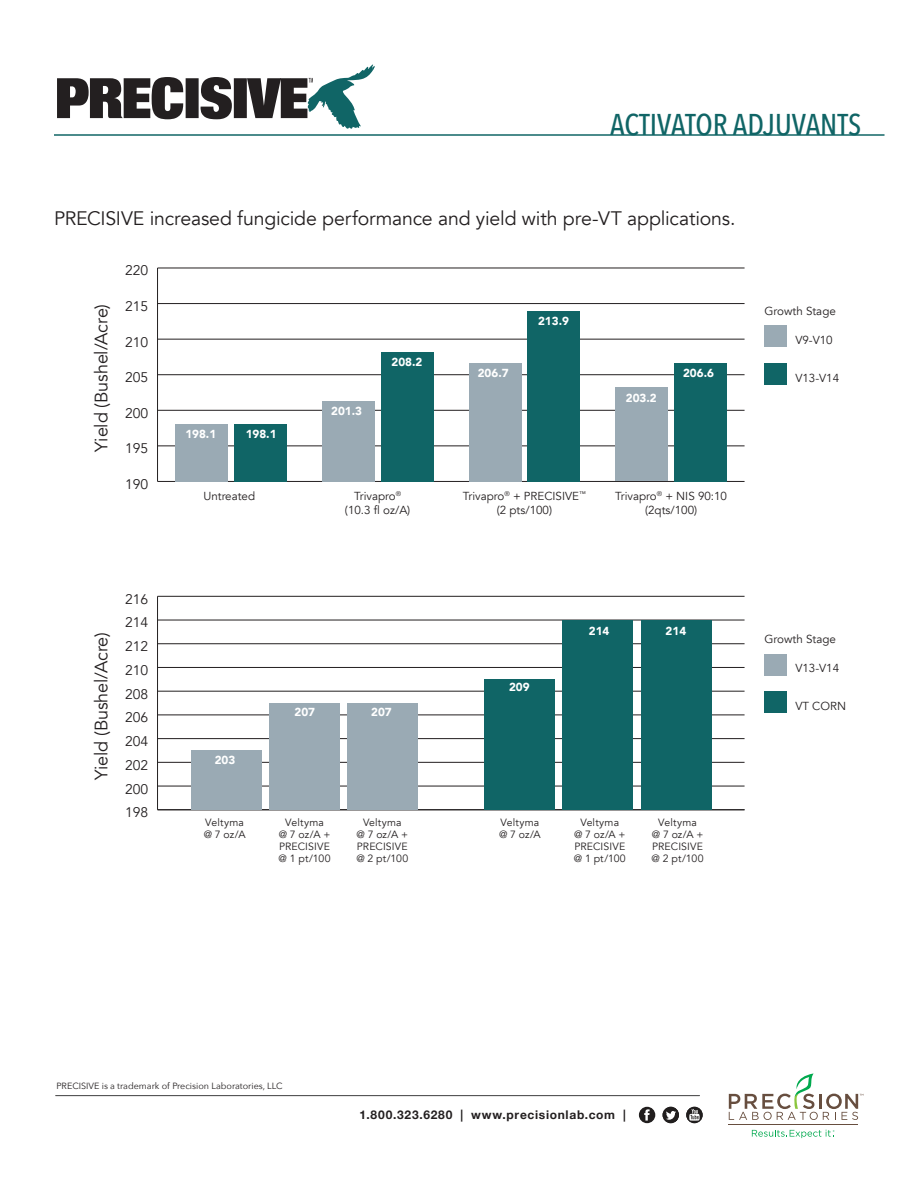
<style>
.page{position:relative;width:918px;height:1188px;background:#fff}
.page>*{position:absolute;margin:0;border:0;box-sizing:border-box;transform-origin:0 0}
.t1{font:500 30px "Avenir Next Condensed";color:#106566}
.t2{font:19.5px "Avenir";letter-spacing:-.01em;color:#231f20}
.t3{font:18px "Avenir";letter-spacing:-.01em;color:#231f20}
.t4{font:13.95px "Avenir";color:#231f20}
.t5{font:700 12px "Helvetica Neue";letter-spacing:.06em;color:#231f20}
.t6{font:11.55px/14px "Avenir";color:#231f20;text-align:center}
.t7{font:900 11.55px "Avenir";color:#fff}
.t8{font:10.5px "Avenir";letter-spacing:.015em;color:#231f20}
.t9{font:9px "Avenir Next";color:#231f20}
</style>
<div class="page">
<hr style="left:56px;top:1095px;width:644px;height:1px;background:#3e3e3f">
<svg style="left:752px;top:1130px;width:83px;height:8px"></svg>
<hr style="left:729px;top:1125px;width:129px;height:1px;background:#674e3f">
<svg style="left:729px;top:1073px;width:134px;height:47px"></svg>
<div style="left:639px;top:1107px;width:16px;height:16px;background:#211e1e;border-radius:50%"></div>
<svg style="left:644px;top:1109px;width:6px;height:12px"></svg>
<div style="left:663px;top:1107px;width:16px;height:16px;background:#211e1e;border-radius:50%"></div>
<svg style="left:666px;top:1111px;width:10px;height:9px"></svg>
<div style="left:686px;top:1107px;width:17px;height:16px;background:#211e1e;border-radius:50%"></div>
<svg style="left:689px;top:1109px;width:11px;height:12px"></svg>
<hr style="left:54px;top:134px;width:831px;height:2px;background:#106566">
<svg style="left:57px;top:64px;width:318px;height:65px"></svg>
<hr style="left:158px;top:481px;width:587px;height:1px;background:#231f20">
<hr style="left:157px;top:268px;width:1px;height:213px;background:#231f20">
<hr style="left:158px;top:446px;width:587px;height:1px;background:#231f20">
<hr style="left:158px;top:410px;width:587px;height:1px;background:#231f20">
<hr style="left:158px;top:374px;width:587px;height:1px;background:#231f20">
<hr style="left:158px;top:339px;width:587px;height:1px;background:#231f20">
<hr style="left:158px;top:303px;width:587px;height:1px;background:#231f20">
<hr style="left:158px;top:268px;width:587px;height:1px;background:#231f20">
<div style="left:764px;top:363px;width:22px;height:22px;background:#106566"></div>
<div style="left:234px;top:424px;width:53px;height:57px;background:#106566"></div>
<div style="left:381px;top:352px;width:52px;height:129px;background:#106566"></div>
<div style="left:527px;top:311px;width:53px;height:170px;background:#106566"></div>
<div style="left:674px;top:363px;width:53px;height:118px;background:#106566"></div>
<div style="left:764px;top:326px;width:22px;height:21px;background:#9aaab4"></div>
<div style="left:175px;top:424px;width:53px;height:57px;background:#9aaab4"></div>
<div style="left:322px;top:401px;width:53px;height:80px;background:#9aaab4"></div>
<div style="left:469px;top:363px;width:52px;height:118px;background:#9aaab4"></div>
<div style="left:615px;top:388px;width:53px;height:93px;background:#9aaab4"></div>
<hr style="left:157px;top:596px;width:1px;height:214px;background:#231f20">
<hr style="left:158px;top:809px;width:587px;height:1px;background:#231f20">
<hr style="left:158px;top:786px;width:587px;height:1px;background:#231f20">
<hr style="left:158px;top:762px;width:587px;height:1px;background:#231f20">
<hr style="left:158px;top:738px;width:587px;height:1px;background:#231f20">
<hr style="left:158px;top:715px;width:587px;height:1px;background:#231f20">
<hr style="left:158px;top:691px;width:587px;height:1px;background:#231f20">
<hr style="left:158px;top:667px;width:587px;height:1px;background:#231f20">
<hr style="left:158px;top:643px;width:587px;height:1px;background:#231f20">
<hr style="left:158px;top:620px;width:587px;height:1px;background:#231f20">
<hr style="left:158px;top:596px;width:587px;height:1px;background:#231f20">
<div style="left:347px;top:703px;width:71px;height:107px;background:#9aaab4"></div>
<div style="left:641px;top:620px;width:70px;height:190px;background:#106566"></div>
<div style="left:269px;top:703px;width:71px;height:107px;background:#9aaab4"></div>
<div style="left:563px;top:620px;width:70px;height:190px;background:#106566"></div>
<div style="left:191px;top:750px;width:70px;height:60px;background:#9aaab4"></div>
<div style="left:484px;top:679px;width:71px;height:131px;background:#106566"></div>
<div style="left:764px;top:692px;width:22px;height:21px;background:#106566"></div>
<div style="left:764px;top:654px;width:22px;height:21px;background:#9aaab4"></div>
<p class="t1" style="left:610px;top:107px;width:253px">ACTIVATOR ADJUVANTS</p>
<p class="t2" style="left:54px;top:207px;width:683px">PRECISIVE increased fungicide performance and yield with pre-VT applications.</p>
<p class="t3" style="left:91px;top:452px;width:149px;rotate:-90deg">Yield (Bushel/Acre)</p>
<p class="t4" style="left:125px;top:262px;width:25px">220</p>
<p class="t4" style="left:125px;top:298px;width:25px">215</p>
<p class="t4" style="left:125px;top:334px;width:25px">210</p>
<p class="t4" style="left:125px;top:369px;width:25px">205</p>
<p class="t4" style="left:125px;top:405px;width:25px">200</p>
<p class="t4" style="left:125px;top:440px;width:25px">195</p>
<p class="t4" style="left:125px;top:476px;width:25px">190</p>
<p class="t3" style="left:91px;top:780px;width:149px;rotate:-90deg">Yield (Bushel/Acre)</p>
<p class="t4" style="left:125px;top:591px;width:25px">216</p>
<p class="t4" style="left:125px;top:614px;width:25px">214</p>
<p class="t4" style="left:125px;top:638px;width:25px">212</p>
<p class="t4" style="left:125px;top:662px;width:25px">210</p>
<p class="t4" style="left:125px;top:686px;width:25px">208</p>
<p class="t4" style="left:125px;top:709px;width:25px">206</p>
<p class="t4" style="left:125px;top:733px;width:25px">204</p>
<p class="t4" style="left:125px;top:757px;width:25px">202</p>
<p class="t4" style="left:125px;top:780px;width:25px">200</p>
<p class="t4" style="left:125px;top:804px;width:25px">198</p>
<p class="t7" style="left:185px;top:424px;width:32px">198.1</p>
<p class="t7" style="left:246px;top:424px;width:32px">198.1</p>
<p class="t6" style="left:203px;top:489px;width:53px">Untreated</p>
<p class="t7" style="left:331px;top:401px;width:32px">201.3</p>
<p class="t7" style="left:392px;top:352px;width:32px">208.2</p>
<p class="t6" style="left:345px;top:489px;width:67px">Trivapro<sup>® </sup>(10.3 fl oz/A)</p>
<p class="t7" style="left:215px;top:750px;width:22px">203</p>
<p class="t7" style="left:294px;top:702px;width:22px">207</p>
<p class="t7" style="left:371px;top:702px;width:22px">207</p>
<p class="t8" style="left:205px;top:816px;width:40px">Veltyma</p>
<p class="t8" style="left:204px;top:828px;width:43px">@ 7 oz/A</p>
<p class="t8" style="left:285px;top:816px;width:40px">Veltyma</p>
<p class="t8" style="left:279px;top:828px;width:53px">@ 7 oz/A +</p>
<p class="t8" style="left:279px;top:840px;width:52px">PRECISIVE</p>
<p class="t8" style="left:279px;top:852px;width:53px">@ 1 pt/100</p>
<p class="t8" style="left:363px;top:816px;width:40px">Veltyma</p>
<p class="t8" style="left:357px;top:828px;width:53px">@ 7 oz/A +</p>
<p class="t8" style="left:357px;top:840px;width:52px">PRECISIVE</p>
<p class="t8" style="left:356px;top:852px;width:53px">@ 2 pt/100</p>
<p class="t7" style="left:478px;top:363px;width:32px">206.7</p>
<p class="t7" style="left:538px;top:311px;width:32px">213.9</p>
<p class="t7" style="left:626px;top:388px;width:32px">203.2</p>
<p class="t7" style="left:683px;top:364px;width:32px">206.6</p>
<p class="t6" style="left:463px;top:489px;width:124px">Trivapro<sup>®</sup> + PRECISIVE<sup>™ </sup>(2 pts/100)</p>
<p class="t6" style="left:615px;top:489px;width:113px">Trivapro<sup>®</sup> + NIS 90:10 (2qts/100)</p>
<p class="t6" style="left:765px;top:304px;width:73px">Growth Stage</p>
<p class="t6" style="left:795px;top:333px;width:39px">V9-V10</p>
<p class="t6" style="left:795px;top:371px;width:45px">V13-V14</p>
<p class="t7" style="left:509px;top:677px;width:22px">209</p>
<p class="t7" style="left:589px;top:621px;width:22px">214</p>
<p class="t7" style="left:666px;top:621px;width:22px">214</p>
<p class="t8" style="left:501px;top:816px;width:40px">Veltyma</p>
<p class="t8" style="left:499px;top:828px;width:43px">@ 7 oz/A</p>
<p class="t8" style="left:581px;top:816px;width:40px">Veltyma</p>
<p class="t8" style="left:574px;top:828px;width:53px">@ 7 oz/A +</p>
<p class="t8" style="left:574px;top:840px;width:52px">PRECISIVE</p>
<p class="t8" style="left:574px;top:852px;width:53px">@ 1 pt/100</p>
<p class="t8" style="left:658px;top:816px;width:40px">Veltyma</p>
<p class="t8" style="left:652px;top:828px;width:53px">@ 7 oz/A +</p>
<p class="t8" style="left:652px;top:840px;width:52px">PRECISIVE</p>
<p class="t8" style="left:652px;top:852px;width:53px">@ 2 pt/100</p>
<p class="t6" style="left:765px;top:633px;width:73px">Growth Stage</p>
<p class="t6" style="left:795px;top:662px;width:45px">V13-V14</p>
<p class="t6" style="left:795px;top:699px;width:52px">VT CORN</p>
<p class="t9" style="left:56px;top:1078px;width:228px">PRECISIVE is a trademark of Precision Laboratories, LLC</p>
<p class="t5" style="left:360px;top:1105px;width:268px">1.800.323.6280 | www.precisionlab.com |</p>
</div>
